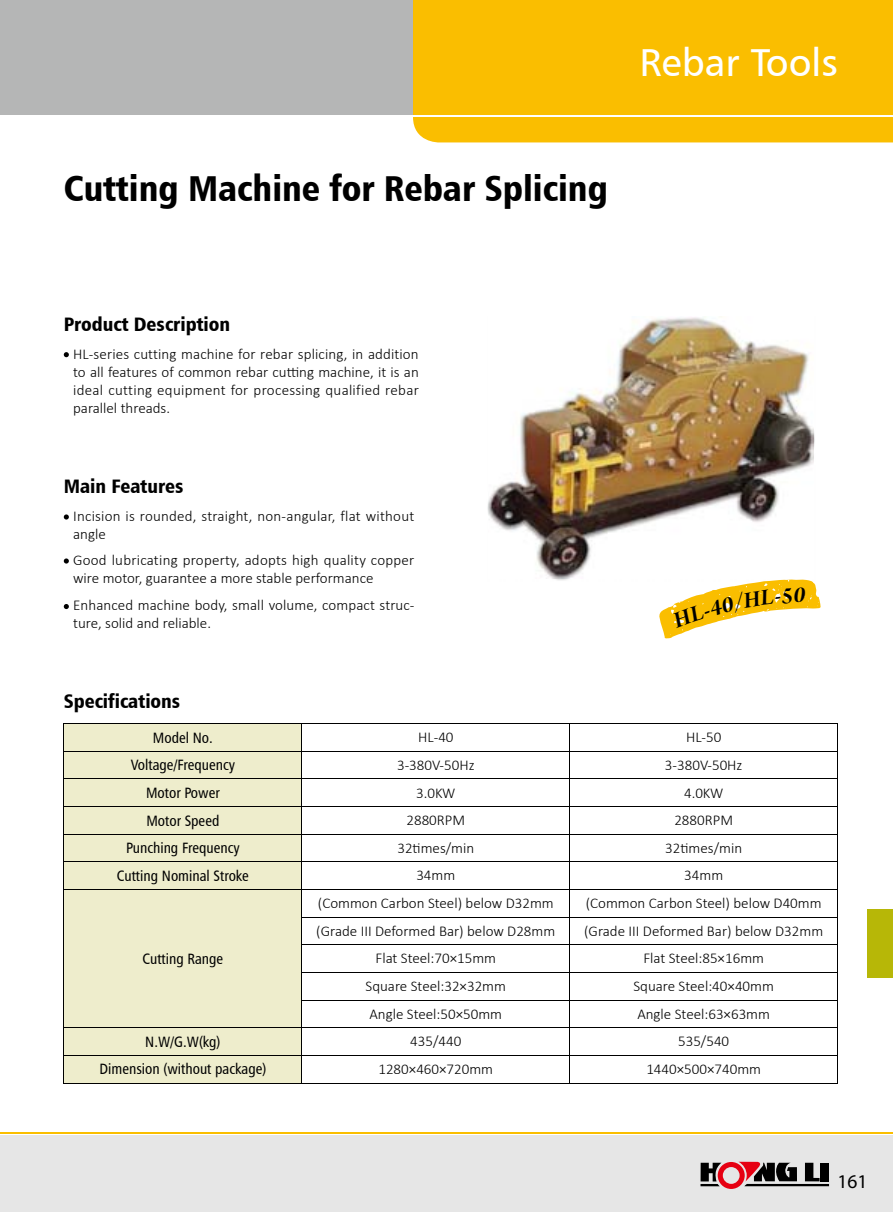
<style>
.page{position:relative;width:893px;height:1212px;background:#fff}
.page>*{position:absolute;margin:0;border:0;box-sizing:border-box;transform-origin:0 0}
.t1{font:39px "Humanist 777 BT Roman B";color:#fff}
.t2{font:36px "Humanist 777 BT Black Condensed B";color:#000}
.t3{font:19.5px "Humanist 777 BT Black Condensed B";color:#000}
.t4{font:19.5px "Myriad Pro";color:#000}
.t5{font:300 15px/18px "Calibri";color:#000}
.t6{font:15px "Humanist 777 BT Roman Condensed B";color:#000}
</style>
<div class="page">
<div style="left:0;top:1135px;width:893px;height:77px;background:#e6e6e6"></div>
<div style="left:0;top:0;width:893px;height:115px;background:#b5b6b6"></div>
<div style="left:413px;top:0;width:480px;height:142px;background:#fabe00"></div>
<hr style="left:413px;top:115px;width:480px;height:1px;background:#fff">
<hr style="left:0;top:1132px;width:893px;height:1px;background:#fabe00">
<svg style="left:700px;top:1162px;width:129px;height:27px"></svg>
<div style="left:867px;top:909px;width:26px;height:68px;background:#b7b707"></div>
<svg style="left:64px;top:352px;width:5px;height:5px"></svg>
<svg style="left:64px;top:514px;width:5px;height:5px"></svg>
<svg style="left:64px;top:558px;width:5px;height:5px"></svg>
<svg style="left:64px;top:604px;width:5px;height:5px"></svg>
<div style="left:65px;top:724px;width:237px;height:359px;background:#eeedcc"></div>
<hr style="left:64px;top:723px;width:238px;height:1px;background:#000">
<hr style="left:302px;top:723px;width:268px;height:1px;background:#000">
<hr style="left:570px;top:723px;width:268px;height:1px;background:#000">
<hr style="left:64px;top:751px;width:238px;height:1px;background:#000">
<hr style="left:302px;top:751px;width:268px;height:1px;background:#000">
<hr style="left:570px;top:751px;width:268px;height:1px;background:#000">
<hr style="left:64px;top:779px;width:238px;height:1px;background:#000">
<hr style="left:302px;top:779px;width:268px;height:1px;background:#000">
<hr style="left:570px;top:779px;width:268px;height:1px;background:#000">
<hr style="left:64px;top:806px;width:238px;height:1px;background:#000">
<hr style="left:302px;top:806px;width:268px;height:1px;background:#000">
<hr style="left:570px;top:806px;width:268px;height:1px;background:#000">
<hr style="left:64px;top:834px;width:238px;height:1px;background:#000">
<hr style="left:302px;top:834px;width:268px;height:1px;background:#000">
<hr style="left:570px;top:834px;width:268px;height:1px;background:#000">
<hr style="left:64px;top:862px;width:238px;height:1px;background:#000">
<hr style="left:302px;top:862px;width:268px;height:1px;background:#000">
<hr style="left:570px;top:862px;width:268px;height:1px;background:#000">
<hr style="left:64px;top:889px;width:238px;height:1px;background:#000">
<hr style="left:302px;top:889px;width:268px;height:1px;background:#000">
<hr style="left:570px;top:889px;width:268px;height:1px;background:#000">
<hr style="left:302px;top:917px;width:268px;height:1px;background:#000">
<hr style="left:570px;top:917px;width:268px;height:1px;background:#000">
<hr style="left:302px;top:944px;width:268px;height:1px;background:#000">
<hr style="left:570px;top:944px;width:268px;height:1px;background:#000">
<hr style="left:302px;top:972px;width:268px;height:1px;background:#000">
<hr style="left:570px;top:972px;width:268px;height:1px;background:#000">
<hr style="left:302px;top:1000px;width:268px;height:1px;background:#000">
<hr style="left:570px;top:1000px;width:268px;height:1px;background:#000">
<hr style="left:64px;top:1027px;width:238px;height:1px;background:#000">
<hr style="left:302px;top:1027px;width:268px;height:1px;background:#000">
<hr style="left:570px;top:1027px;width:268px;height:1px;background:#000">
<hr style="left:64px;top:1055px;width:238px;height:1px;background:#000">
<svg style="left:64px;top:724px;width:1px;height:359px"></svg>
<hr style="left:302px;top:1055px;width:268px;height:1px;background:#000">
<hr style="left:570px;top:1055px;width:268px;height:1px;background:#000">
<svg style="left:837px;top:724px;width:1px;height:359px"></svg>
<hr style="left:64px;top:1083px;width:238px;height:1px;background:#000">
<hr style="left:302px;top:1083px;width:268px;height:1px;background:#000">
<hr style="left:570px;top:1083px;width:268px;height:1px;background:#000">
<img style="left:488px;top:316px;width:325px;height:262px">
<svg style="left:659px;top:579px;width:162px;height:60px"></svg>
<h1 class="t1" style="left:639px;top:38px;width:200px">Rebar Tools</h1>
<h2 class="t2" style="left:64px;top:165px;width:546px">Cutting Machine for Rebar Splicing</h2>
<h3 class="t3" style="left:64px;top:312px;width:168px">Product Description</h3>
<p class="t5" style="left:73px;top:345px;width:347px;text-align:justify">HL-series cutting machine for rebar splicing, in addition to all features of common rebar cutting machine, it is an ideal cutting equipment for processing qualified rebar parallel threads.</p>
<h3 class="t3" style="left:64px;top:474px;width:121px">Main Features</h3>
<p class="t5" style="left:73px;top:507px;width:343px">Incision is rounded, straight, non-angular, flat without angle</p>
<p class="t5" style="left:73px;top:551px;width:343px">Good lubricating property, adopts high quality copper wire motor, guarantee a more stable performance</p>
<p class="t5" style="left:73px;top:596px;width:343px">Enhanced machine body, small volume, compact struc&shy;ture, solid and reliable.</p>
<h3 class="t3" style="left:64px;top:688px;width:118px">Specifications</h3>
<p class="t6" style="left:153px;top:728px;width:61px">Model No.</p>
<p class="t5" style="left:418px;top:728px;width:37px">HL-40</p>
<p class="t5" style="left:686px;top:728px;width:37px">HL-50</p>
<p class="t6" style="left:131px;top:756px;width:106px">Voltage/Frequency</p>
<p class="t5" style="left:397px;top:756px;width:79px">3-380V-50Hz</p>
<p class="t5" style="left:665px;top:756px;width:79px">3-380V-50Hz</p>
<p class="t6" style="left:146px;top:783px;width:75px">Motor Power</p>
<p class="t5" style="left:416px;top:783px;width:41px">3.0KW</p>
<p class="t5" style="left:684px;top:783px;width:41px">4.0KW</p>
<p class="t6" style="left:146px;top:811px;width:75px">Motor Speed</p>
<p class="t5" style="left:406px;top:811px;width:60px">2880RPM</p>
<p class="t5" style="left:674px;top:811px;width:60px">2880RPM</p>
<p class="t6" style="left:126px;top:839px;width:115px">Punching Frequency</p>
<p class="t5" style="left:397px;top:839px;width:78px">32times/min</p>
<p class="t5" style="left:665px;top:839px;width:78px">32times/min</p>
<p class="t6" style="left:117px;top:866px;width:134px">Cutting Nominal Stroke</p>
<p class="t5" style="left:416px;top:866px;width:40px">34mm</p>
<p class="t5" style="left:684px;top:866px;width:40px">34mm</p>
<p class="t6" style="left:142px;top:949px;width:82px">Cutting Range</p>
<p class="t5" style="left:318px;top:894px;width:237px">(Common Carbon Steel) below D32mm</p>
<p class="t5" style="left:586px;top:894px;width:237px">(Common Carbon Steel) below D40mm</p>
<p class="t5" style="left:316px;top:921px;width:241px">(Grade III Deformed Bar) below D28mm</p>
<p class="t5" style="left:584px;top:921px;width:241px">(Grade III Deformed Bar) below D32mm</p>
<p class="t5" style="left:375px;top:949px;width:122px">Flat Steel:70×15mm</p>
<p class="t5" style="left:643px;top:949px;width:122px">Flat Steel:85×16mm</p>
<p class="t5" style="left:366px;top:977px;width:142px">Square Steel:32×32mm</p>
<p class="t5" style="left:633px;top:977px;width:142px">Square Steel:40×40mm</p>
<p class="t5" style="left:369px;top:1004px;width:134px">Angle Steel:50×50mm</p>
<p class="t5" style="left:637px;top:1004px;width:134px">Angle Steel:63×63mm</p>
<p class="t6" style="left:145px;top:1032px;width:77px">N.W/G.W(kg)</p>
<p class="t5" style="left:410px;top:1032px;width:53px">435/440</p>
<p class="t5" style="left:678px;top:1032px;width:53px">535/540</p>
<p class="t6" style="left:99px;top:1060px;width:168px">Dimension (without package)</p>
<p class="t5" style="left:378px;top:1060px;width:116px">1280×460×720mm</p>
<p class="t5" style="left:646px;top:1060px;width:116px">1440×500×740mm</p>
<h3 class="t4" style="left:837px;top:1169px;width:32px">161</h3>
</div>
